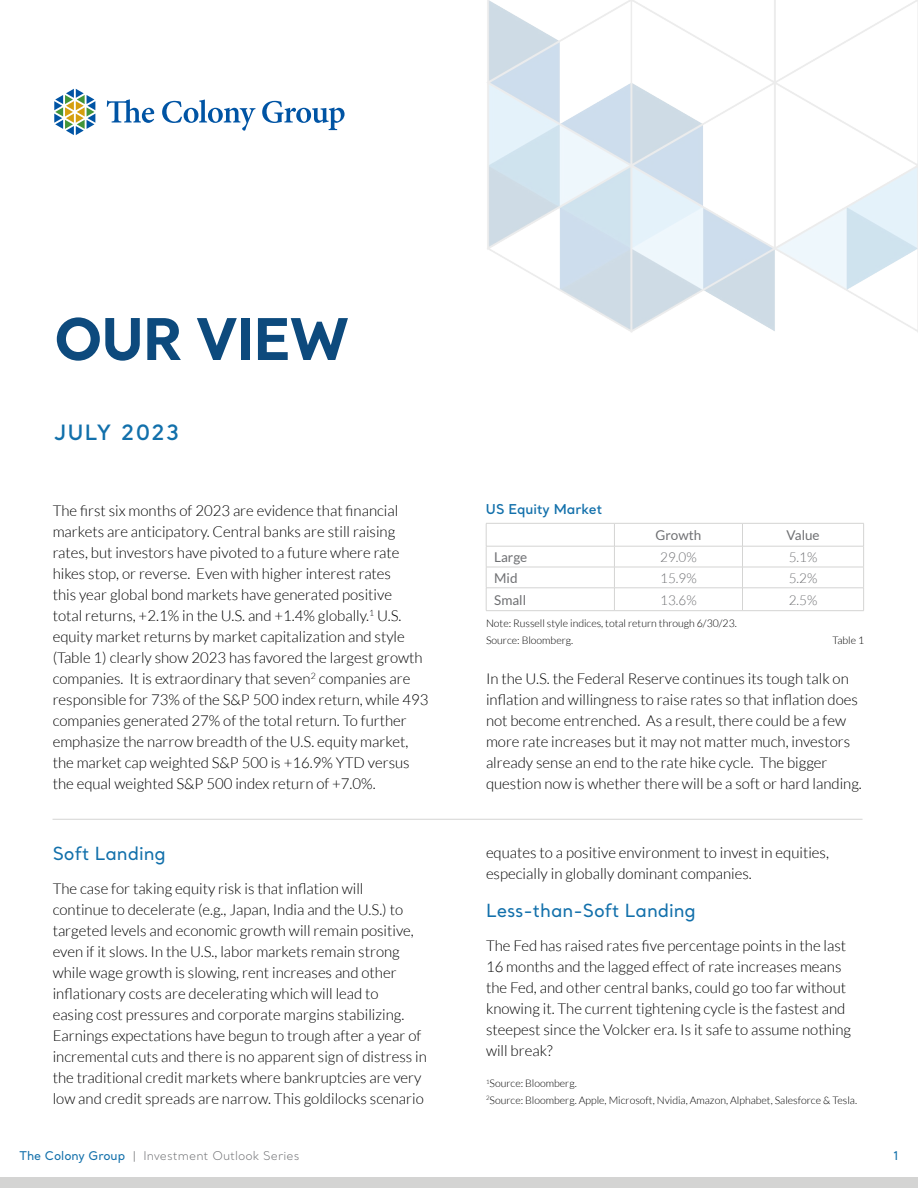
<style>
.page{position:relative;width:918px;height:1188px;background:#fff}
.page>*{position:absolute;margin:0;border:0;box-sizing:border-box;transform-origin:0 0}
.t1{font:700 57px "Santral";letter-spacing:-.025em;color:#0d4a7d}
.t2{font:600 21px "Santral";letter-spacing:.075em;color:#1270ab}
.t3{font:500 18px "Santral";color:#1270ab}
.t4{font:300 15px/21px "Lato";color:#000}
.t5{font:300 13.5px "Lato";color:#6f7073}
.t6{font:13.5px "Lato";color:#6f7073}
.t7{font:600 13.5px "Santral";color:#1270ab}
.t8{font:300 12px "Santral";color:#6f7073}
.t9{font:500 12px "Santral";color:#1270ab}
.t10{font:300 10.5px/16.5px "Lato";color:#000}
.s1{font-weight:500;color:#1270ab}
</style>
<div class="page">
<svg style="left:54px;top:89px;width:41px;height:46px"></svg>
<svg style="left:107px;top:99px;width:47px;height:24px"></svg>
<svg style="left:162px;top:100px;width:93px;height:31px"></svg>
<svg style="left:262px;top:101px;width:83px;height:29px"></svg>
<img style="left:487px;top:0;width:431px;height:333px">
<hr style="left:53px;top:819px;width:810px;height:1px;background:#d4d4d3">
<hr style="left:486px;top:523px;width:128px;height:1px;background:#d4d4d3">
<hr style="left:614px;top:523px;width:128px;height:1px;background:#d4d4d3">
<hr style="left:742px;top:523px;width:122px;height:1px;background:#d4d4d3">
<hr style="left:486px;top:546px;width:128px;height:1px;background:#d4d4d3">
<hr style="left:614px;top:546px;width:128px;height:1px;background:#d4d4d3">
<hr style="left:742px;top:546px;width:122px;height:1px;background:#d4d4d3">
<hr style="left:486px;top:567px;width:128px;height:1px;background:#d4d4d3">
<hr style="left:614px;top:567px;width:128px;height:1px;background:#d4d4d3">
<hr style="left:742px;top:567px;width:122px;height:1px;background:#d4d4d3">
<hr style="left:486px;top:588px;width:128px;height:1px;background:#d4d4d3">
<svg style="left:486px;top:524px;width:1px;height:86px"></svg>
<hr style="left:614px;top:588px;width:128px;height:1px;background:#d4d4d3">
<svg style="left:614px;top:524px;width:1px;height:86px"></svg>
<hr style="left:742px;top:588px;width:122px;height:1px;background:#d4d4d3">
<svg style="left:742px;top:524px;width:1px;height:86px"></svg>
<svg style="left:863px;top:524px;width:1px;height:86px"></svg>
<hr style="left:486px;top:610px;width:128px;height:1px;background:#d4d4d3">
<hr style="left:614px;top:610px;width:128px;height:1px;background:#d4d4d3">
<hr style="left:742px;top:610px;width:122px;height:1px;background:#d4d4d3">
<div style="left:0;top:1178px;width:918px;height:10px;background:#d4d4d3"></div>
<h1 class="t1" style="left:54px;top:300px;width:297px">OUR VIEW</h1>
<h2 class="t2" style="left:54px;top:418px;width:127px">JULY 2023</h2>
<p class="t4" style="left:53px;top:500px;width:377px">The first six months of 2023 are evidence that financial markets are anticipatory. Central banks are still raising rates, but investors have pivoted to a future where rate hikes stop, or reverse. Even with higher interest rates<br>this year global bond markets have generated positive<br>total returns, +2.1% in the U.S. and +1.4% globally.<sup>1</sup> U.S. equity market returns by market capitalization and style (Table 1) clearly show 2023 has favored the largest growth companies. It is extraordinary that seven<sup>2</sup> companies are responsible for 73% of the S&amp;P 500 index return, while 493 companies generated 27% of the total return. To further emphasize the narrow breadth of the U.S. equity market, the market cap weighted S&amp;P 500 is +16.9% YTD versus the equal weighted S&amp;P 500 index return of +7.0%.</p>
<p class="t3" style="left:53px;top:841px;width:115px">Soft Landing</p>
<p class="t4" style="left:53px;top:878px;width:376px">The case for taking equity risk is that inflation will<br>continue to decelerate (e.g., Japan, India and the U.S.) to targeted levels and economic growth will remain positive, even if it slows. In the U.S., labor markets remain strong while wage growth is slowing, rent increases and other inflationary costs are decelerating which will lead to<br>easing cost pressures and corporate margins stabilizing.<br>Earnings expectations have begun to trough after a year of incremental cuts and there is no apparent sign of distress in the traditional credit markets where bankruptcies are very low and credit spreads are narrow. This goldilocks scenario</p>
<p class="t7" style="left:486px;top:500px;width:118px">US Equity Market</p>
<p class="t6" style="left:656px;top:528px;width:47px">Growth</p>
<p class="t6" style="left:786px;top:528px;width:35px">Value</p>
<p class="t6" style="left:494px;top:550px;width:35px">Large</p>
<p class="t5" style="left:660px;top:550px;width:38px">29.0%</p>
<p class="t5" style="left:789px;top:550px;width:30px">5.1%</p>
<p class="t6" style="left:494px;top:570px;width:25px">Mid</p>
<p class="t5" style="left:660px;top:571px;width:38px">15.9%</p>
<p class="t5" style="left:789px;top:571px;width:30px">5.2%</p>
<p class="t6" style="left:494px;top:592px;width:33px">Small</p>
<p class="t5" style="left:660px;top:593px;width:38px">13.6%</p>
<p class="t5" style="left:789px;top:593px;width:30px">2.5%</p>
<p class="t10" style="left:486px;top:615px;width:252px">Note: Russell style indices, total return through 6/30/23.<br>Source: Bloomberg.</p>
<p class="t10" style="left:833px;top:632px;width:33px">Table 1</p>
<p class="t4" style="left:486px;top:668px;width:377px">In the U.S. the Federal Reserve continues its tough talk on inflation and willingness to raise rates so that inflation does not become entrenched. As a result, there could be a few more rate increases but it may not matter much, investors already sense an end to the rate hike cycle. The bigger question now is whether there will be a soft or hard landing.</p>
<p class="t4" style="left:486px;top:842px;width:344px">equates to a positive environment to invest in equities, especially in globally dominant companies.</p>
<p class="t3" style="left:486px;top:898px;width:211px">Less-than-Soft Landing</p>
<p class="t4" style="left:486px;top:935px;width:367px">The Fed has raised rates five percentage points in the last 16 months and the lagged effect of rate increases means the Fed, and other central banks, could go too far without knowing it. The current tightening cycle is the fastest and steepest since the Volcker era. Is it safe to assume nothing will break?</p>
<p class="t10" style="left:486px;top:1075px;width:373px"><sup>1</sup>Source: Bloomberg.<br><sup>2</sup>Source: Bloomberg. Apple, Microsoft, Nvidia, Amazon, Alphabet, Salesforce &amp; Tesla.</p>
<p class="t8" style="left:20px;top:1147px;width:281px"><span class="s1">The Colony Group</span> | Investment Outlook Series</p>
<p class="t9" style="left:893px;top:1147px;width:7px">1</p>
</div>
